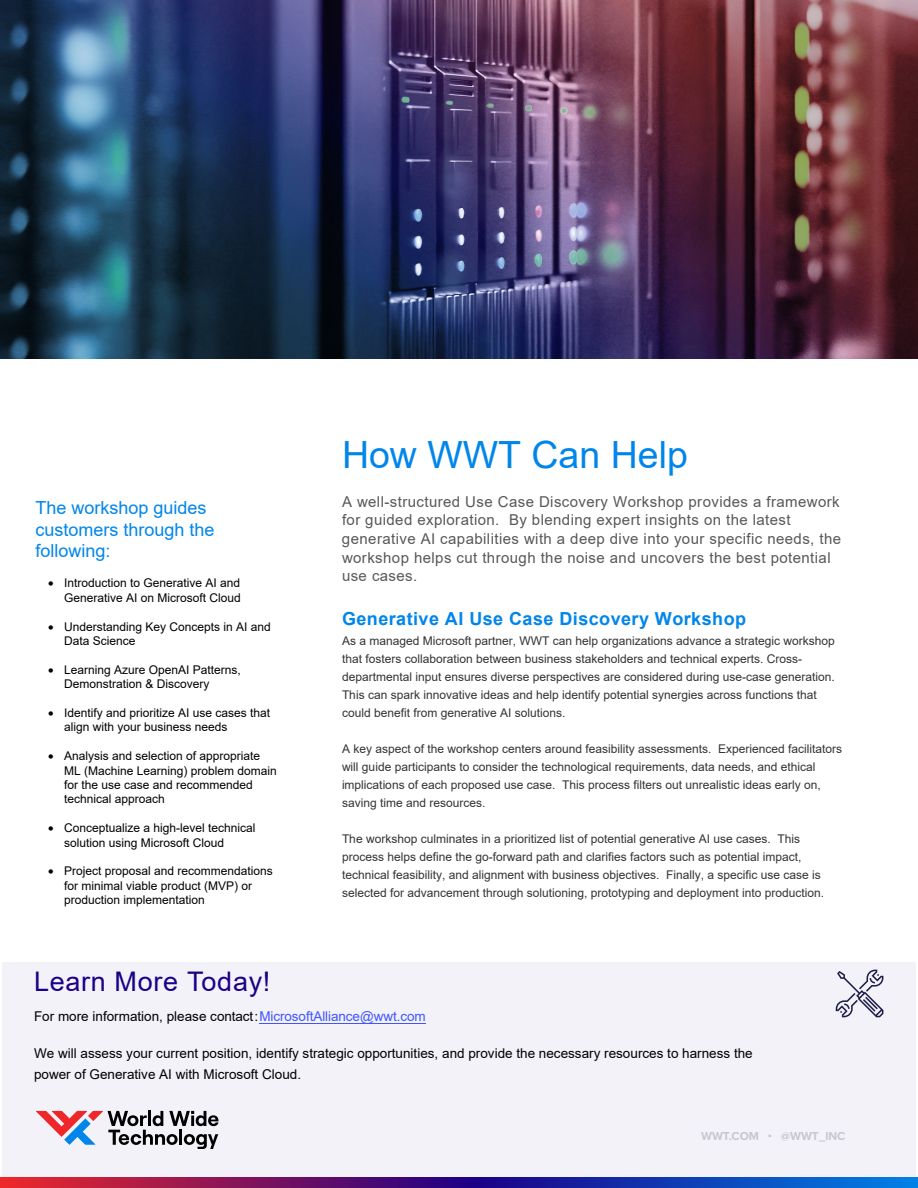
<style>
.page{position:relative;width:918px;height:1188px;background:#fff}
.page>*{position:absolute;margin:0;border:0;box-sizing:border-box;transform-origin:0 0}
._2021-Body_Text{font:37.5px "Arial";color:#0086ea}
.Sidebar_Text{font:27px "Arial";letter-spacing:.025em;color:#1c0087}
.t1{font:18px/21.6px "Arial";color:#0086ea}
._2021-Body_Text-2{font:700 18px "Arial";letter-spacing:.025em;color:#0086ea}
._2021-Body_Text-3{font:15px/18.6px "Arial";letter-spacing:.025em;color:#57585a}
.Sidebar_Text-2{font:13.5px/20.7px "Arial";color:#000}
._2021-Body_Text-4{font:12px/18px "Arial";color:#333}
.t2{font:12px/14.4px "Arial";color:#000}
.t3{font:700 12px "Proxima Nova";letter-spacing:-.01em;color:#c6c7d1}
.s1{color:#4055ff}
</style>
<div class="page">
<div style="left:2px;top:962px;width:914px;height:214px;background:#f4f2f9"></div>
<img style="left:0;top:0;width:918px;height:358px">
<svg style="left:0;top:1177px;width:918px;height:11px;background:#4c2985"></svg>
<svg style="left:836px;top:970px;width:47px;height:47px"></svg>
<svg style="left:36px;top:1111px;width:182px;height:38px"></svg>
<hr style="left:259px;top:1023px;width:167px;height:1px;background:#4055ff">
<h3 class="t1" style="left:36px;top:497px;width:181px">The workshop guides customers through the following:</h3>
<p class="t2" style="left:48px;top:576px;width:194px;text-align:right">• Introduction to Generative AI and<br>Generative AI on Microsoft Cloud</p>
<p class="t2" style="left:64px;top:619px;width:208px;text-indent:-16px">• Understanding Key Concepts in AI and<br>Data Science</p>
<p class="t2" style="left:64px;top:662px;width:178px;text-indent:-16px">• Learning Azure OpenAI Patterns,<br>Demonstration &amp; Discovery</p>
<p class="t2" style="left:64px;top:706px;width:208px;text-indent:-16px">• Identify and prioritize AI use cases that align with your business needs</p>
<p class="t2" style="left:64px;top:749px;width:214px;text-indent:-16px">• Analysis and selection of appropriate<br>ML (Machine Learning) problem domain for the use case and recommended technical approach</p>
<p class="t2" style="left:64px;top:821px;width:193px;text-indent:-16px">• Conceptualize a high-level technical solution using Microsoft Cloud</p>
<p class="t2" style="left:64px;top:864px;width:210px;text-indent:-16px">• Project proposal and recommendations for minimal viable product (MVP) or production implementation</p>
<p class="_2021-Body_Text" style="left:342px;top:429px;width:347px">How WWT Can Help</p>
<p class="_2021-Body_Text-3" style="left:342px;top:492px;width:501px">A well-structured Use Case Discovery Workshop provides a framework for guided exploration. By blending expert insights on the latest generative AI capabilities with a deep dive into your specific needs, the workshop helps cut through the noise and uncovers the best potential use cases.</p>
<p class="_2021-Body_Text-2" style="left:342px;top:605px;width:406px">Generative AI Use Case Discovery Workshop</p>
<p class="_2021-Body_Text-4" style="left:342px;top:632px;width:494px">As a managed Microsoft partner, WWT can help organizations advance a strategic workshop that fosters collaboration between business stakeholders and technical experts. Cross&shy;departmental input ensures diverse perspectives are considered during use-case generation.<br>This can spark innovative ideas and help identify potential synergies across functions that could benefit from generative AI solutions.</p>
<p class="_2021-Body_Text-4" style="left:342px;top:740px;width:502px">A key aspect of the workshop centers around feasibility assessments. Experienced facilitators will guide participants to consider the technological requirements, data needs, and ethical implications of each proposed use case. This process filters out unrealistic ideas early on, saving time and resources.</p>
<p class="_2021-Body_Text-4" style="left:342px;top:830px;width:484px">The workshop culminates in a prioritized list of potential generative AI use cases. This process helps define the go-forward path and clarifies factors such as potential impact, technical feasibility, and alignment with business objectives. Finally, a specific use case is selected for advancement through solutioning, prototyping and deployment into production.</p>
<p class="Sidebar_Text" style="left:34px;top:963px;width:238px">Learn More Today!</p>
<p class="Sidebar_Text-2" style="left:34px;top:1006px;width:393px">For more information, please contact :<span class="s1">MicrosoftAlliance@wwt.com</span></p>
<p class="Sidebar_Text-2" style="left:34px;top:1043px;width:720px">We will assess your current position, identify strategic opportunities, and provide the necessary resources to harness the power of Generative AI with Microsoft Cloud.</p>
<p class="t3" style="left:701px;top:1128px;width:146px">WWT.COM • @WWT_INC</p>
</div>
